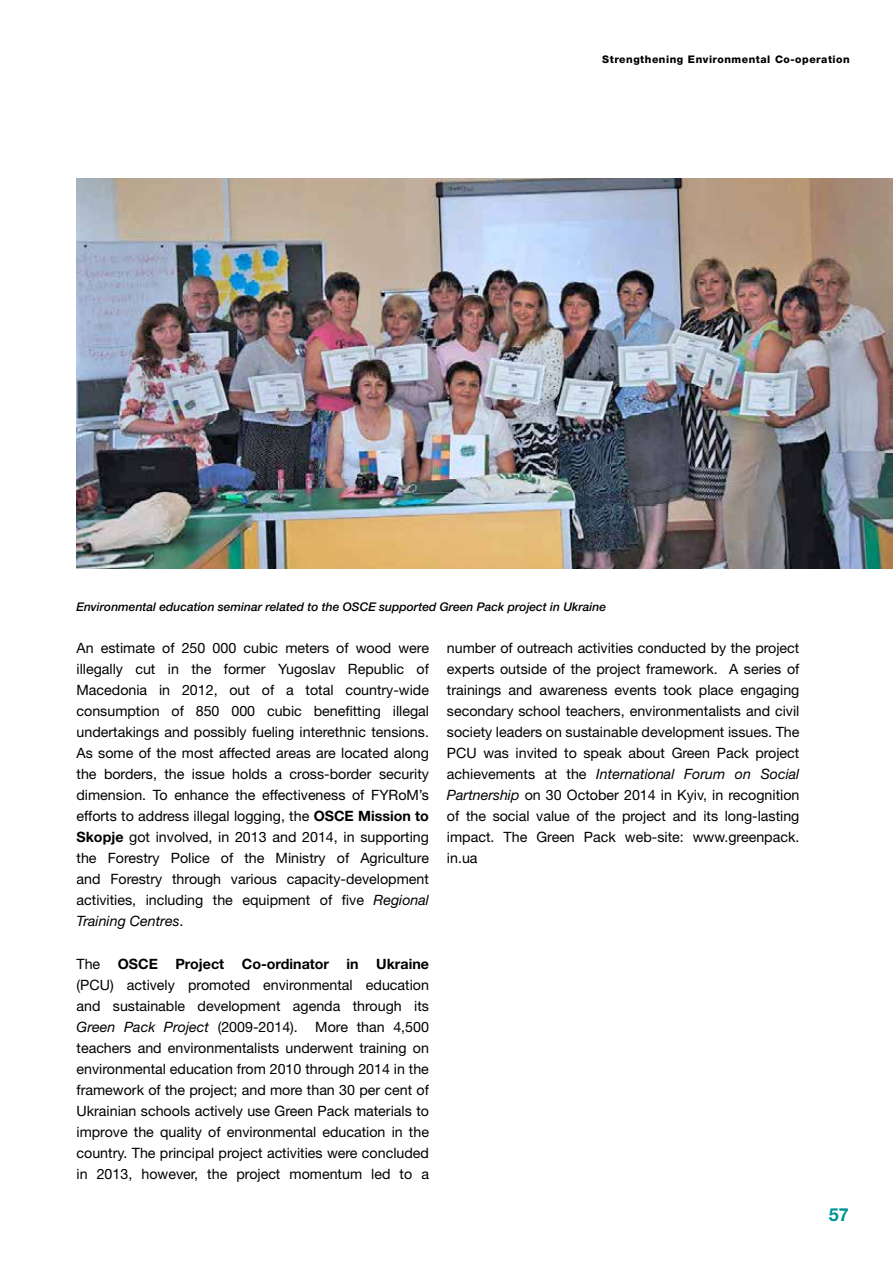
<style>
.page{position:relative;width:893px;height:1263px;background:#fff}
.page>*{position:absolute;margin:0;border:0;box-sizing:border-box;transform-origin:0 0}
.t1{font:700 18px "Helvetica Neue LT Pro";color:#009498}
.t2{font:14.25px/21px "Helvetica Neue LT Pro";color:#000;text-align:justify}
.t3{font:700 14.25px "Helvetica Neue LT Pro";color:#000}
.t4{font:italic 500 12px "Helvetica Neue LT Pro";color:#000}
.t5{font:800 10.5px "Helvetica Neue LT Pro";letter-spacing:.05em;color:#000}
.s1{font-weight:700}
.s2{font-style:italic}
.s3{font-weight:400}
</style>
<div class="page">
<img style="left:77px;top:179px;width:816px;height:389px">
<p class="t5" style="left:602px;top:53px;width:249px">Strengthening Environmental Co-operation</p>
<p class="t4" style="left:77px;top:599px;width:531px">Environmental education seminar related to the OSCE supported Green Pack project in Ukraine</p>
<p class="t2" style="left:77px;top:637px;width:354px">An estimate of 250 000 cubic meters of wood were illegally cut in the former Yugoslav Republic of Macedonia in 2012, out of a total country-wide consumption of 850 000 cubic benefitting illegal undertakings and possibly fueling interethnic tensions.<br>As some of the most affected areas are located along the borders, the issue holds a cross-border security dimension. To enhance the effectiveness of FYRoM’s efforts to address illegal logging, the <span class="s1">OSCE Mission to Skopje</span> got involved, in 2013 and 2014, in supporting the Forestry Police of the Ministry of Agriculture and Forestry through various capacity-development activities, including the equipment of five <span class="s2">Regional Training Centres</span>.</p>
<p class="t3" style="left:77px;top:954px;width:72px"><span class="s3">The</span> OSCE</p>
<p class="t3" style="left:175px;top:954px;width:255px">Project Co-ordinator in Ukraine</p>
<p class="t2" style="left:77px;top:974px;width:354px">(PCU) actively promoted environmental education and sustainable development agenda through its <span class="s2">Green Pack Project</span> (2009-2014). More than 4,500 teachers and environmentalists underwent training on environmental education from 2010 through 2014 in the framework of the project; and more than 30 per cent of Ukrainian schools actively use Green Pack materials to improve the quality of environmental education in the country. The principal project activities were concluded in 2013, however, the project momentum led to a</p>
<p class="t2" style="left:447px;top:637px;width:354px">number of outreach activities conducted by the project experts outside of the project framework. A series of trainings and awareness events took place engaging secondary school teachers, environmentalists and civil society leaders on sustainable development issues. The PCU was invited to speak about Green Pack project achievements at the <span class="s2">International Forum on Social Partnership</span> on 30 October 2014 in Kyiv, in recognition of the social value of the project and its long-lasting impact. The Green Pack web-site: www.greenpack. in.ua</p>
<p class="t1" style="left:829px;top:1203px;width:22px">57</p>
</div>
